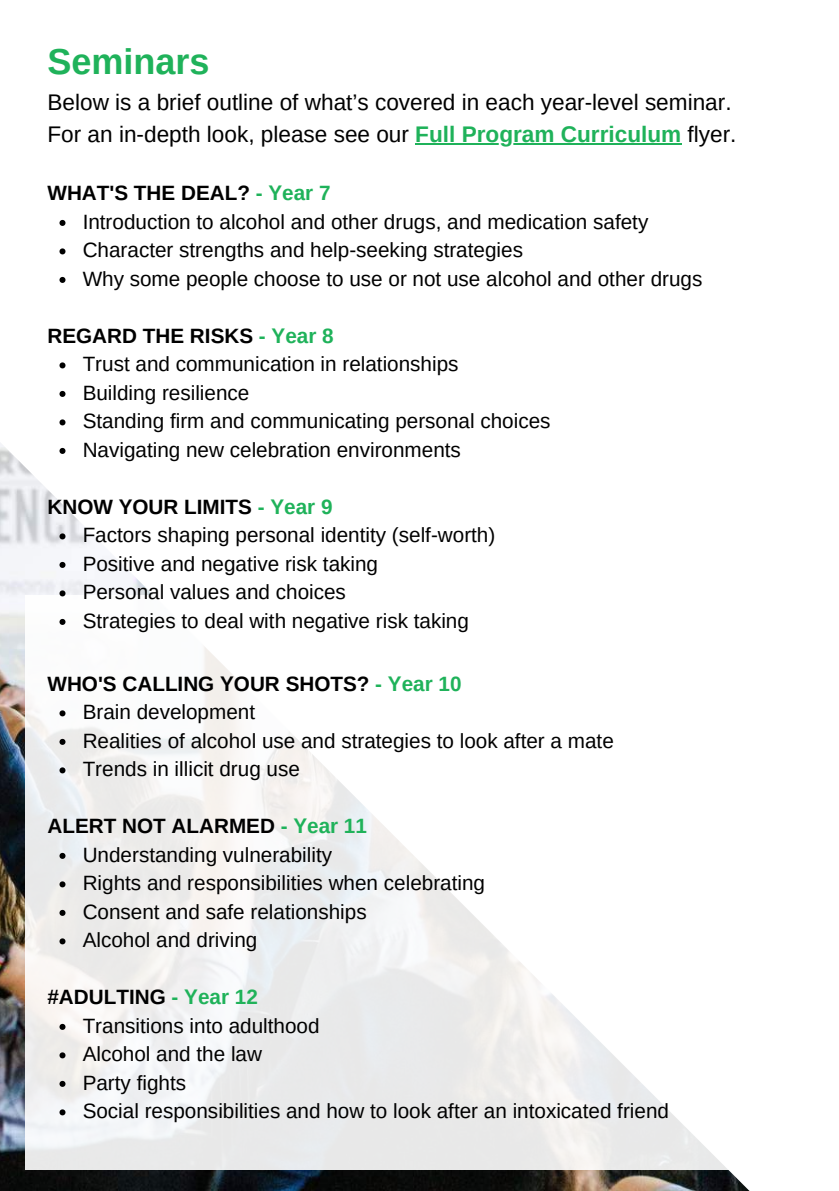
<style>
.page{position:relative;width:839px;height:1191px;background:#fff}
.page>*{position:absolute;margin:0;border:0;box-sizing:border-box;transform-origin:0 0}
.t1{font:700 36px "Arimo";color:#1fb25a}
.t2{font:22.6px/31.6px "Arimo";color:#000}
.t3{font:20.6px/28.4px "Arimo";color:#000}
.s1{font-weight:700;color:#1fb25a}
.s2{font-weight:700}
</style>
<div class="page">
<img style="left:0;top:443px;width:750px;height:748px">
<svg style="left:26px;top:595px;width:724px;height:574px"></svg>
<svg style="left:59px;top:220px;width:6px;height:6px"></svg>
<svg style="left:59px;top:248px;width:6px;height:6px"></svg>
<svg style="left:59px;top:277px;width:6px;height:6px"></svg>
<svg style="left:59px;top:362px;width:6px;height:6px"></svg>
<svg style="left:59px;top:391px;width:6px;height:6px"></svg>
<svg style="left:59px;top:419px;width:6px;height:6px"></svg>
<svg style="left:59px;top:448px;width:6px;height:6px"></svg>
<svg style="left:59px;top:533px;width:6px;height:6px"></svg>
<svg style="left:59px;top:562px;width:6px;height:6px"></svg>
<svg style="left:59px;top:590px;width:6px;height:6px"></svg>
<svg style="left:59px;top:619px;width:6px;height:6px"></svg>
<hr style="left:415px;top:143px;width:266px;height:2px;background:#1fb25a">
<svg style="left:59px;top:710px;width:6px;height:6px"></svg>
<svg style="left:59px;top:739px;width:6px;height:6px"></svg>
<svg style="left:59px;top:767px;width:6px;height:6px"></svg>
<svg style="left:59px;top:853px;width:6px;height:6px"></svg>
<svg style="left:59px;top:881px;width:6px;height:6px"></svg>
<svg style="left:59px;top:910px;width:6px;height:6px"></svg>
<svg style="left:59px;top:938px;width:6px;height:6px"></svg>
<svg style="left:59px;top:1024px;width:6px;height:6px"></svg>
<svg style="left:59px;top:1052px;width:6px;height:6px"></svg>
<svg style="left:59px;top:1081px;width:6px;height:6px"></svg>
<svg style="left:59px;top:1109px;width:6px;height:6px"></svg>
<h1 class="t1" style="left:47px;top:41px;width:163px">Seminars</h1>
<p class="t2" style="left:47px;top:86px;width:690px">Below is a brief outline of what’s covered in each year-level seminar.<br>For an in-depth look, please see our <span class="s1">Full Program Curriculum</span> flyer.</p>
<p class="t3" style="left:83px;top:179px;width:621px;text-indent:-35px"><span class="s2">WHAT'S THE DEAL?</span> <span class="s1">- Year 7<br></span>Introduction to alcohol and other drugs, and medication safety Character strengths and help-seeking strategies<br>Why some people choose to use or not use alcohol and other drugs</p>
<p class="t3" style="left:83px;top:322px;width:469px;text-indent:-35px"><span class="s2">REGARD THE RISKS</span> <span class="s1">- Year 8<br></span>Trust and communication in relationships<br>Building resilience<br>Standing firm and communicating personal choices Navigating new celebration environments</p>
<p class="t3" style="left:83px;top:493px;width:414px;text-indent:-35px"><span class="s2">KNOW YOUR LIMITS</span> <span class="s1">- Year 9<br></span>Factors shaping personal identity (self-worth)<br>Positive and negative risk taking<br>Personal values and choices<br>Strategies to deal with negative risk taking</p>
<p class="t3" style="left:83px;top:670px;width:532px;text-indent:-35px"><span class="s2">WHO'S CALLING YOUR SHOTS?</span> <span class="s1">- Year 10<br></span>Brain development<br>Realities of alcohol use and strategies to look after a mate Trends in illicit drug use</p>
<p class="t3" style="left:83px;top:812px;width:404px;text-indent:-35px"><span class="s2">ALERT NOT ALARMED</span> <span class="s1">- Year 11<br></span>Understanding vulnerability<br>Rights and responsibilities when celebrating<br>Consent and safe relationships<br>Alcohol and driving</p>
<p class="t3" style="left:83px;top:983px;width:588px;text-indent:-35px"><span class="s2">#ADULTING</span> <span class="s1">- Year 12<br></span>Transitions into adulthood<br>Alcohol and the law<br>Party fights<br>Social responsibilities and how to look after an intoxicated friend</p>
</div>
